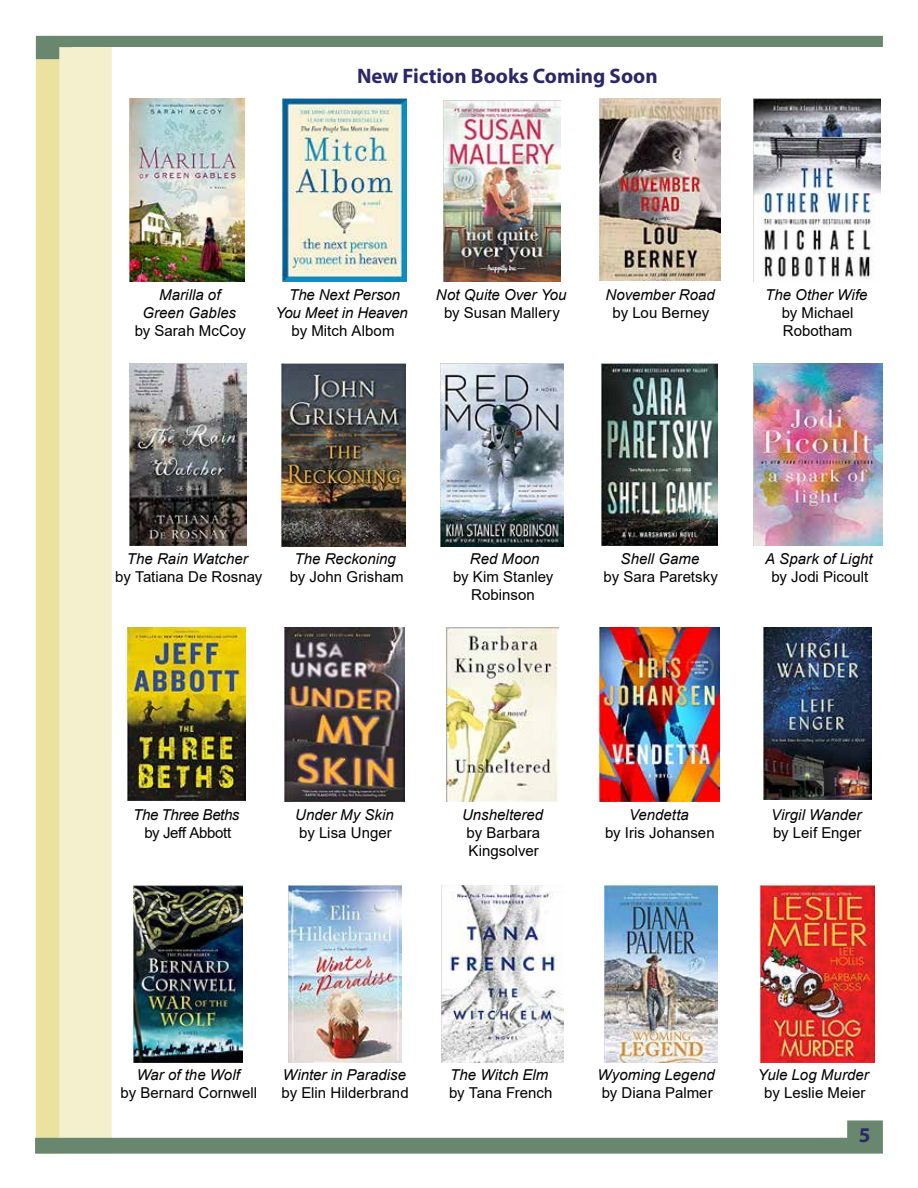
<style>
.page{position:relative;width:918px;height:1188px;background:#fff}
.page>*{position:absolute;margin:0;border:0;box-sizing:border-box;transform-origin:0 0}
.t1{font:700 21px "Myriad Pro";color:#2a2867}
.t2{font:15px/18px "Arial";color:#000}
.t3{font:italic 15px/18px "Arial";color:#000;text-align:center}
.t4{font:italic 15px "Arial";letter-spacing:-.03em;color:#000}
.t5{font:15px "Arial";letter-spacing:-.025em;color:#000}
</style>
<div class="page">
<div style="left:36px;top:59px;width:35px;height:1095px;background:#ebe29f"></div>
<svg style="left:36px;top:36px;width:847px;height:23px"></svg>
<div style="left:59px;top:47px;width:53px;height:1107px;background:#f4efcd"></div>
<svg style="left:35px;top:1120px;width:848px;height:34px"></svg>
<img style="left:282px;top:364px;width:123px;height:182px">
<img style="left:282px;top:99px;width:125px;height:182px">
<img style="left:444px;top:100px;width:117px;height:181px">
<img style="left:600px;top:99px;width:121px;height:181px">
<img style="left:284px;top:627px;width:120px;height:174px">
<img style="left:134px;top:886px;width:108px;height:177px">
<img style="left:604px;top:886px;width:113px;height:177px">
<img style="left:599px;top:627px;width:121px;height:174px">
<img style="left:441px;top:363px;width:123px;height:183px">
<img style="left:760px;top:886px;width:114px;height:177px">
<img style="left:127px;top:627px;width:119px;height:174px">
<img style="left:764px;top:627px;width:107px;height:173px">
<img style="left:441px;top:886px;width:123px;height:177px">
<img style="left:288px;top:886px;width:114px;height:177px">
<img style="left:754px;top:99px;width:126px;height:181px">
<img style="left:130px;top:364px;width:116px;height:182px">
<img style="left:753px;top:363px;width:130px;height:183px">
<img style="left:602px;top:364px;width:116px;height:181px">
<img style="left:447px;top:627px;width:111px;height:174px">
<img style="left:130px;top:99px;width:115px;height:182px">
<h1 class="t1" style="left:357px;top:62px;width:302px">New Fiction Books Coming Soon</h1>
<p class="t3" style="left:142px;top:286px;width:95px">Marilla of<br>Green Gables</p>
<p class="t2" style="left:135px;top:322px;width:113px">by Sarah McCoy</p>
<p class="t3" style="left:275px;top:286px;width:134px">The Next Person<br>You Meet in Heaven</p>
<p class="t2" style="left:292px;top:322px;width:104px">by Mitch Albom</p>
<p class="t3" style="left:436px;top:286px;width:132px">Not Quite Over You</p>
<p class="t2" style="left:444px;top:304px;width:117px">by Susan Mallery</p>
<p class="t3" style="left:606px;top:286px;width:111px">November Road</p>
<p class="t2" style="left:613px;top:304px;width:98px">by Lou Berney</p>
<p class="t3" style="left:765px;top:286px;width:104px">The Other Wife</p>
<p class="t2" style="left:782px;top:304px;width:73px">by Michael<br>Robotham</p>
<p class="t3" style="left:127px;top:550px;width:122px">The Rain Watcher</p>
<p class="t2" style="left:115px;top:568px;width:148px">by Tatiana De Rosnay</p>
<p class="t3" style="left:295px;top:550px;width:103px">The Reckoning</p>
<p class="t2" style="left:290px;top:568px;width:115px">by John Grisham</p>
<p class="t3" style="left:470px;top:550px;width:71px">Red Moon</p>
<p class="t2" style="left:453px;top:568px;width:102px;text-align:center">by Kim Stanley<br>Robinson</p>
<p class="t3" style="left:621px;top:550px;width:80px">Shell Game</p>
<p class="t2" style="left:604px;top:568px;width:116px">by Sara Paretsky</p>
<p class="t3" style="left:765px;top:550px;width:109px">A Spark of Light</p>
<p class="t2" style="left:771px;top:568px;width:98px">by Jodi Picoult</p>
<p class="t4" style="left:133px;top:805px;width:107px">The Three Beths</p>
<p class="t5" style="left:145px;top:823px;width:88px">by Jeff Abbott</p>
<p class="t3" style="left:295px;top:806px;width:100px">Under My Skin</p>
<p class="t2" style="left:299px;top:824px;width:94px">by Lisa Unger</p>
<p class="t3" style="left:462px;top:806px;width:83px">Unsheltered</p>
<p class="t2" style="left:467px;top:824px;width:75px">by Barbara<br>Kingsolver</p>
<p class="t3" style="left:629px;top:806px;width:61px">Vendetta</p>
<p class="t2" style="left:605px;top:824px;width:111px">by Iris Johansen</p>
<p class="t3" style="left:771px;top:806px;width:92px">Virgil Wander</p>
<p class="t2" style="left:773px;top:824px;width:90px">by Leif Enger</p>
<p class="t3" style="left:137px;top:1066px;width:105px">War of the Wolf</p>
<p class="t2" style="left:121px;top:1084px;width:138px">by Bernard Cornwell</p>
<p class="t3" style="left:283px;top:1066px;width:125px">Winter in Paradise</p>
<p class="t2" style="left:282px;top:1084px;width:129px">by Elin Hilderbrand</p>
<p class="t3" style="left:450px;top:1066px;width:100px">The Witch Elm</p>
<p class="t2" style="left:449px;top:1084px;width:105px">by Tana French</p>
<p class="t3" style="left:598px;top:1066px;width:119px">Wyoming Legend</p>
<p class="t2" style="left:602px;top:1084px;width:112px">by Diana Palmer</p>
<p class="t3" style="left:758px;top:1066px;width:112px">Yule Log Murder</p>
<p class="t2" style="left:764px;top:1084px;width:103px">by Leslie Meier</p>
<h1 class="t1" style="left:859px;top:1121px;width:13px">5</h1>
</div>
